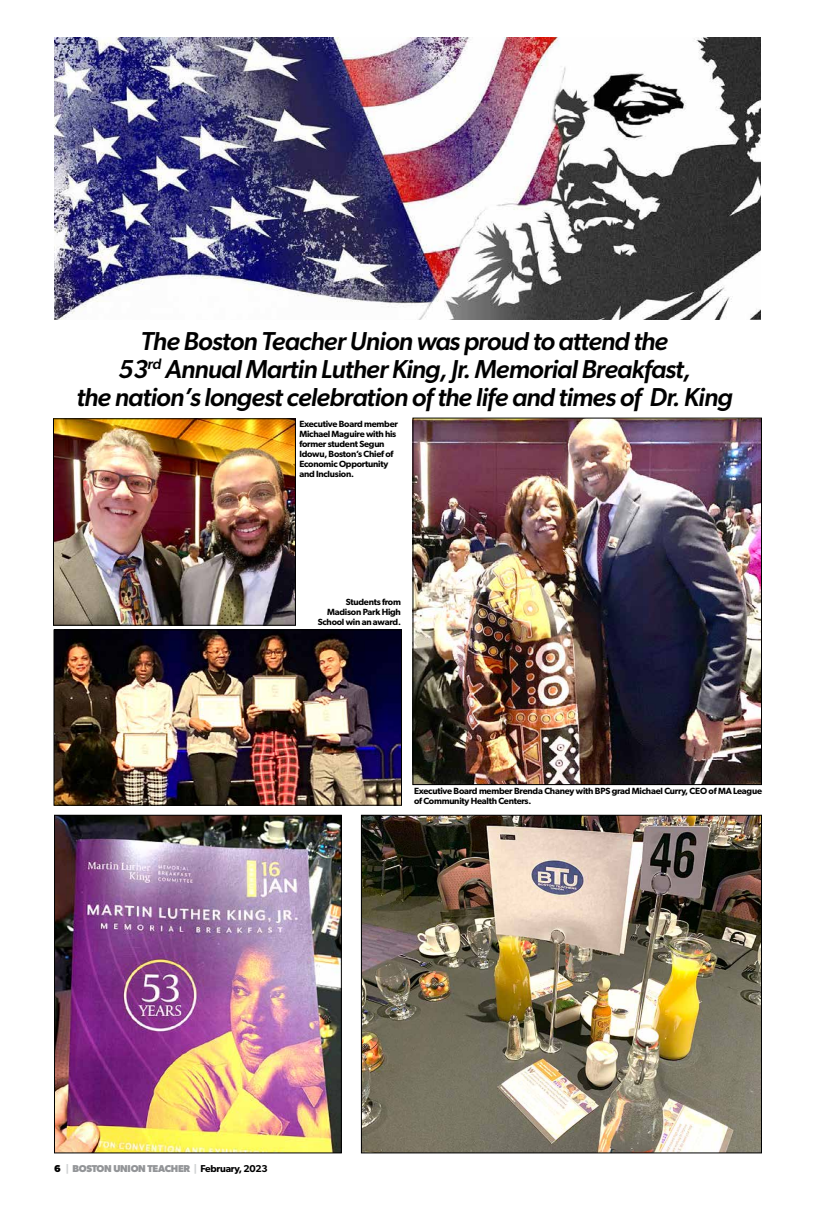
<style>
.page{position:relative;width:816px;height:1224px;background:#fff}
.page>*{position:absolute;margin:0;border:0;box-sizing:border-box;transform-origin:0 0}
.t1{font:italic 500 26px/28px "Gibson";letter-spacing:-.025em;color:#000;text-align:center}
.t2{font:700 10px "Gibson";letter-spacing:-.025em;color:#939598}
.t3{font:600 9px/10px "Gibson";letter-spacing:-.025em;color:#000}
.s1{color:#000}
.s2{color:#d1d3d4}
.s3{font-weight:600;color:#000}
</style>
<div class="page">
<img style="left:54px;top:37px;width:707px;height:283px">
<img style="left:414px;top:420px;width:346px;height:363px">
<div style="left:412px;top:418px;width:350px;height:367px;border:1px solid #000"></div>
<img style="left:55px;top:420px;width:239px;height:204px">
<div style="left:53px;top:418px;width:243px;height:208px;border:1px solid #000"></div>
<img style="left:363px;top:817px;width:397px;height:334px">
<div style="left:361px;top:815px;width:401px;height:338px;border:1px solid #000"></div>
<img style="left:56px;top:631px;width:344px;height:173px">
<div style="left:54px;top:629px;width:348px;height:177px;border:1px solid #000"></div>
<img style="left:56px;top:817px;width:284px;height:334px">
<div style="left:54px;top:815px;width:288px;height:338px;border:1px solid #000"></div>
<h1 class="t1" style="left:76px;top:326px;width:658px">The Boston Teacher Union was proud to attend the<br>53<sup>rd</sup> Annual Martin Luther King, Jr. Memorial Breakfast,<br>the nation’s longest celebration of the life and times of Dr. King</h1>
<p class="t3" style="left:299px;top:419px;width:100px">Executive Board member<br>Michael Maguire with his former student Segun<br>Idowu, Boston’s Chief of<br>Economic Opportunity and Inclusion.</p>
<p class="t3" style="left:318px;top:596px;width:85px;text-align:right">Students from<br>Madison Park High<br>School win an award.</p>
<p class="t3" style="left:414px;top:786px;width:350px">Executive Board member Brenda Chaney with BPS grad Michael Curry, CEO of MA League of Community Health Centers.</p>
<p class="t2" style="left:54px;top:1162px;width:215px"><span class="s1">6</span> <span class="s2">|</span> BOSTON UNION TEACHER <span class="s2">|</span> <span class="s3">February, 2023</span></p>
</div>
